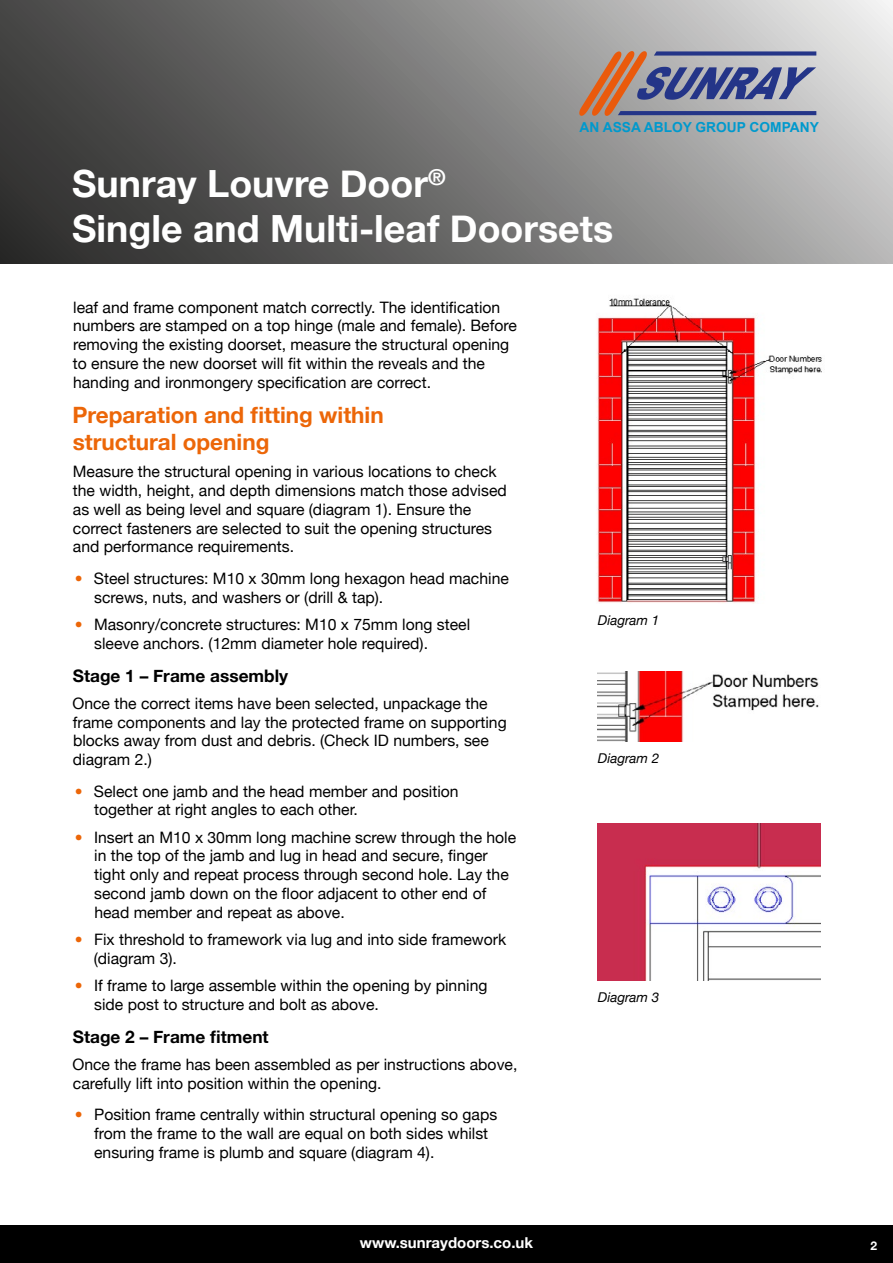
<style>
.page{position:relative;width:893px;height:1263px;background:#fff}
.page>*{position:absolute;margin:0;border:0;box-sizing:border-box;transform-origin:0 0}
.t1{font:700 37.5px/45px "Helvetica Neue";color:#fff}
.t2{font:700 22.5px/27px "Helvetica Neue";color:#ec6608}
.t3{font:700 17.25px "Helvetica Neue";color:#000}
.t4{font:15.75px/18.8px "Helvetica Neue";color:#000}
.t5{font:700 15px "Helvetica Neue";color:#fff}
.t6{font:700 13.8px "Arial";color:#0099cd}
.t7{font:italic 13.5px "Helvetica Neue";color:#000}
.t8{font:700 12px "Helvetica Neue";color:#fff}
</style>
<div class="page">
<svg style="left:0;top:0;width:893px;height:264px;background:#7a7979"></svg>
<div style="left:0;top:1225px;width:893px;height:38px;background:#000"></div>
<svg style="left:579px;top:51px;width:237px;height:65px;background:#8f8696"></svg>
<img style="left:597px;top:298px;width:225px;height:306px">
<img style="left:598px;top:672px;width:221px;height:69px">
<img style="left:598px;top:824px;width:223px;height:157px">
<p class="t6" style="left:580px;top:118px;width:241px">AN ASSA ABLOY GROUP COMPANY</p>
<h1 class="t1" style="left:72px;top:162px;width:542px">Sunray Louvre Door<sup>®<br></sup>Single and Multi-leaf Doorsets</h1>
<p class="t4" style="left:73px;top:299px;width:445px">leaf and frame component match correctly. The identification numbers are stamped on a top hinge (male and female). Before removing the existing doorset, measure the structural opening to ensure the new doorset will fit within the reveals and the handing and ironmongery specification are correct.</p>
<h2 class="t2" style="left:73px;top:402px;width:313px">Preparation and fitting within structural opening</h2>
<p class="t4" style="left:73px;top:463px;width:435px">Measure the structural opening in various locations to check the width, height, and depth dimensions match those advised as well as being level and square (diagram 1). Ensure the correct fasteners are selected to suit the opening structures and performance requirements.</p>
<p class="t4" style="left:94px;top:570px;width:416px">Steel structures: M10 x 30mm long hexagon head machine screws, nuts, and washers or (drill &amp; tap).</p>
<p class="t4" style="left:94px;top:616px;width:378px">Masonry/concrete structures: M10 x 75mm long steel sleeve anchors. (12mm diameter hole required).</p>
<p class="t3" style="left:73px;top:662px;width:217px">Stage 1 – Frame assembly</p>
<p class="t4" style="left:72px;top:695px;width:436px">Once the correct items have been selected, unpackage the frame components and lay the protected frame on supporting blocks away from dust and debris. (Check ID numbers, see diagram 2.)</p>
<p class="t4" style="left:94px;top:783px;width:366px">Select one jamb and the head member and position together at right angles to each other.</p>
<p class="t4" style="left:94px;top:829px;width:424px">Insert an M10 x 30mm long machine screw through the hole in the top of the jamb and lug in head and secure, finger tight only and repeat process through second hole. Lay the second jamb down on the floor adjacent to other end of head member and repeat as above.</p>
<p class="t4" style="left:94px;top:931px;width:414px">Fix threshold to framework via lug and into side framework (diagram 3).</p>
<p class="t4" style="left:94px;top:977px;width:395px">If frame to large assemble within the opening by pinning side post to structure and bolt as above.</p>
<p class="t3" style="left:73px;top:1023px;width:197px">Stage 2 – Frame fitment</p>
<p class="t4" style="left:72px;top:1056px;width:446px">Once the frame has been assembled as per instructions above, carefully lift into position within the opening.</p>
<p class="t4" style="left:94px;top:1106px;width:405px">Position frame centrally within structural opening so gaps from the frame to the wall are equal on both sides whilst ensuring frame is plumb and square (diagram 4).</p>
<p class="t7" style="left:598px;top:611px;width:63px">Diagram 1</p>
<p class="t7" style="left:598px;top:748px;width:63px">Diagram 2</p>
<p class="t7" style="left:598px;top:987px;width:63px">Diagram 3</p>
<p class="t5" style="left:360px;top:1231px;width:175px">www.sunraydoors.co.uk</p>
<p class="t8" style="left:870px;top:1236px;width:8px">2</p>
</div>
